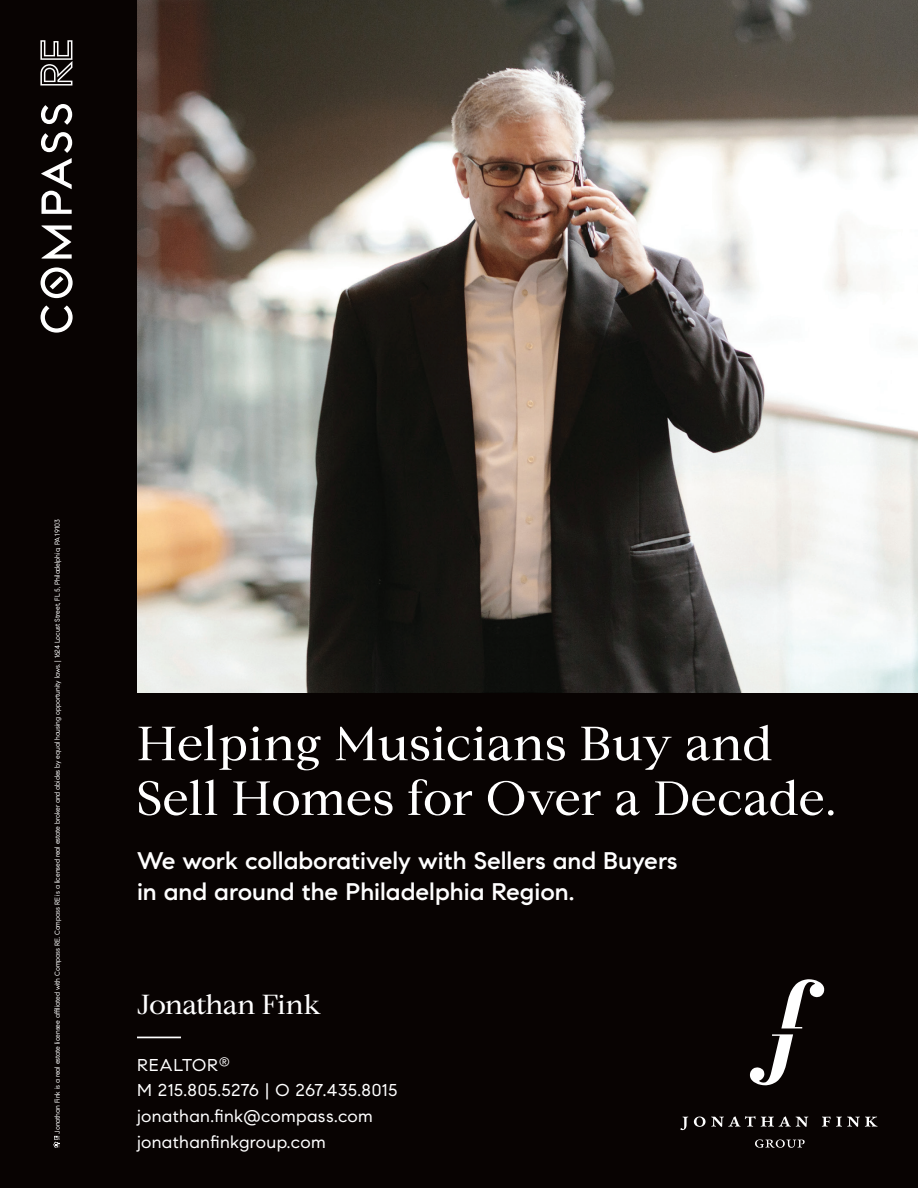
<style>
.page{position:relative;width:918px;height:1188px;background:#080302}
.page>*{position:absolute;margin:0;border:0;box-sizing:border-box;transform-origin:0 0}
.t1{font:47.85px/54.8px "Compass Serif";letter-spacing:.01em;color:#fff;scale:1.05 1}
.t2{font:27.3px "Compass Serif";letter-spacing:-.015em;color:#fff;scale:1.05 1}
.t3{font:500 24px/30.8px "Compass Sans";color:#fff;scale:1.05 1}
.t4{font:17.1px/25.7px "Compass Sans";letter-spacing:.02em;color:#fff;scale:1.05 1}
.t5{font:7.2px "Compass Sans";letter-spacing:-.01em;color:#fff;scale:.96 1}
</style>
<div class="page">
<svg style="left:53px;top:1136px;width:7px;height:12px"></svg>
<svg style="left:680px;top:979px;width:198px;height:169px"></svg>
<img style="left:137px;top:0;width:781px;height:692px">
<svg style="left:41px;top:225px;width:31px;height:34px"></svg>
<svg style="left:41px;top:305px;width:32px;height:28px"></svg>
<svg style="left:41px;top:104px;width:31px;height:21px"></svg>
<svg style="left:41px;top:267px;width:32px;height:31px"></svg>
<svg style="left:41px;top:132px;width:31px;height:82px"></svg>
<svg style="left:40px;top:40px;width:32px;height:46px"></svg>
<hr style="left:137px;top:1037px;width:44px;height:1px;background:#fff">
<p class="t5" style="left:53px;top:1134px;width:641px;rotate:-90deg">Jonathan Fink is a real estate licensee affiliated with Compass RE. Compass RE is a licensed real estate broker and abides by equal housing opportunity laws. | 1624 Locust Street, FL 5, Philadelphia, PA 19103</p>
<p class="t1" style="left:137px;top:715px;width:667px">Helping Musicians Buy and<br>Sell Homes for Over a Decade.</p>
<p class="t3" style="left:137px;top:845px;width:516px">We work collaboratively with Sellers and Buyers in and around the Philadelphia Region.</p>
<p class="t2" style="left:137px;top:989px;width:177px">Jonathan Fink</p>
<p class="t4" style="left:137px;top:1052px;width:249px">REALTOR<sup>®<br></sup>M 215.805.5276 | O 267.435.8015 jonathan.fink@compass.com jonathanfinkgroup.com</p>
</div>
